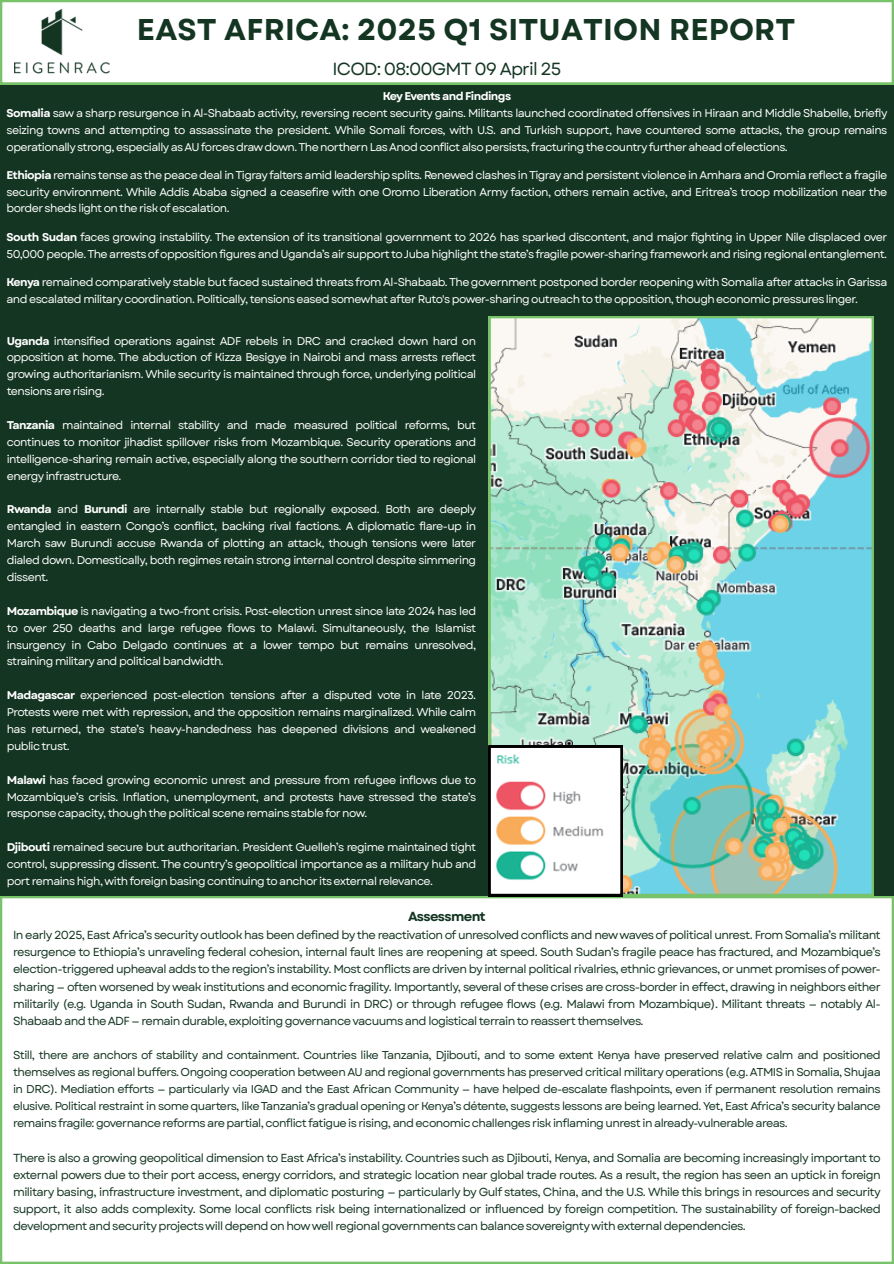
<style>
.page{position:relative;width:894px;height:1264px;background:#fff}
.page>*{position:absolute;margin:0;border:0;box-sizing:border-box;transform-origin:0 0}
.t1{font:700 30px "Garet";letter-spacing:.005em;color:#143522}
.t2{font:17.55px "Garet";letter-spacing:-.05em;color:#143522}
.t3{font:700 13.2px "Garet";letter-spacing:-.05em;color:#143522}
.t4{font:11.7px/17.1px "Garet";letter-spacing:-.05em;color:#143522;text-align:justify}
.t5{font:11.4px/17.1px "Garet";letter-spacing:-.05em;color:#143522;text-align:justify}
.t6{font:11.25px/17px "Garet";letter-spacing:-.05em;color:#fff;text-align:justify}
.t7{font:700 11.25px "Garet";letter-spacing:-.05em;color:#fff}
.s1{font-weight:700}
</style>
<div class="page">
<div style="left:0;top:0;width:893px;height:1263px;background:#143522"></div>
<div style="left:0;top:0;width:893px;height:84px;background:#fff"></div>
<img style="left:15px;top:9px;width:94px;height:67px">
<div style="left:0;top:896px;width:893px;height:367px;background:#fff"></div>
<svg style="left:488px;top:316px;width:385px;height:580px;background:#a8d4ca"></svg>
<svg style="left:488px;top:745px;width:134px;height:151px;background:#e0deda"></svg>
<p class="t1" style="left:137px;top:8px;width:660px">EAST AFRICA: 2025 Q1 SITUATION REPORT</p>
<h1 class="t2" style="left:332px;top:56px;width:230px">ICOD: 08:00GMT 09 April 25</h1>
<h2 class="t7" style="left:382px;top:88px;width:130px">Key Events and Findings</h2>
<p class="t6" style="left:7px;top:104px;width:882px"><span class="s1">Somalia</span> saw a sharp resurgence in Al-Shabaab activity, reversing recent security gains. Militants launched coordinated offensives in Hiraan and Middle Shabelle, briefly seizing towns and attempting to assassinate the president. While Somali forces, with U.S. and Turkish support, have countered some attacks, the group remains operationally strong, especially as AUforces draw down.The northern Las Anod conflict also persists, fracturing the countryfurther ahead ofelections.</p>
<p class="t6" style="left:7px;top:166px;width:882px"><span class="s1">Ethiopia</span> remains tense as the peace deal in Tigrayfalters amid leadership splits. Renewed clashes in Tigray and persistent violence in Amhara and Oromia reflect a fragile security environment. While Addis Ababa signed a ceasefire with one Oromo Liberation Army faction, others remain active, and Eritrea’s troop mobilization near the border sheds light on the risk ofescalation.</p>
<p class="t6" style="left:7px;top:228px;width:882px"><span class="s1">South Sudan</span> faces growing instability. The extension of its transitional government to 2026 has sparked discontent, and major fighting in Upper Nile displaced over<br>50,000 people.The arrests ofopposition figures and Uganda’s air support to Juba highlight the state’sfragile power-sharing framework and rising regional entanglement.</p>
<p class="t6" style="left:7px;top:273px;width:882px"><span class="s1">Kenya</span> remained comparatively stable but faced sustained threats from Al-Shabaab. The government postponed border reopening with Somalia after attacks in Garissa and escalated military coordination. Politically, tensions eased somewhat after Ruto's power-sharing outreach tothe opposition, though economic pressures linger.</p>
<p class="t6" style="left:7px;top:332px;width:471px"><span class="s1">Uganda</span> intensified operations against ADF rebels in DRC and cracked down hard on opposition at home. The abduction of Kizza Besigye in Nairobi and mass arrests reflect growing authoritarianism. While security is maintained through force, underlying political tensions are rising.</p>
<p class="t6" style="left:7px;top:416px;width:471px"><span class="s1">Tanzania</span> maintained internal stability and made measured political reforms, but continues to monitor jihadist spillover risks from Mozambique. Security operations and intelligence-sharing remain active, especially along the southern corridor tied to regional energy infrastructure.</p>
<p class="t6" style="left:7px;top:501px;width:471px"><span class="s1">Rwanda</span> and <span class="s1">Burundi</span> are internally stable but regionally exposed. Both are deeply entangled in eastern Congo’s conflict, backing rival factions. A diplomatic flare-up in March saw Burundi accuse Rwanda of plotting an attack, though tensions were later dialed down. Domestically, both regimes retain strong internal control despite simmering dissent.</p>
<p class="t6" style="left:7px;top:602px;width:471px"><span class="s1">Mozambique</span> is navigating a two-front crisis. Post-election unrest since late 2024 has led to over 250 deaths and large refugee flows to Malawi. Simultaneously, the Islamist insurgency in Cabo Delgado continues at a lower tempo but remains unresolved, straining military and political bandwidth.</p>
<p class="t6" style="left:7px;top:687px;width:471px"><span class="s1">Madagascar</span> experienced post-election tensions after a disputed vote in late 2023.<br>Protests were met with repression, and the opposition remains marginalized. While calm has returned, the state’s heavy-handedness has deepened divisions and weakened publictrust.</p>
<p class="t6" style="left:7px;top:771px;width:471px"><span class="s1">Malawi</span> has faced growing economic unrest and pressure from refugee inflows due to Mozambique’s crisis. Inflation, unemployment, and protests have stressed the state’s response capacity, though the political scene remains stablefor now.</p>
<p class="t6" style="left:7px;top:838px;width:471px"><span class="s1">Djibouti</span> remained secure but authoritarian. President Guelleh’s regime maintained tight control, suppressing dissent. The country’s geopolitical importance as a military hub and port remains high, with foreign basing continuing to anchor its external relevance.</p>
<p class="t3" style="left:408px;top:907px;width:79px">Assessment</p>
<p class="t4" style="left:13px;top:926px;width:868px">In early 2025, East Africa’s security outlook has been defined by the reactivation of unresolved conflicts and new waves of political unrest. From Somalia’s militant resurgence to Ethiopia’s unraveling federal cohesion, internal fault lines are reopening at speed. South Sudan’s fragile peace has fractured, and Mozambique’s election-triggered upheaval adds to the region’s instability. Most conflicts are driven by internal political rivalries, ethnic grievances, or unmet promises of power&shy;sharing — often worsened by weak institutions and economic fragility. Importantly, several of these crises are cross-border in effect, drawing in neighbors either militarily (e.g. Uganda in South Sudan, Rwanda and Burundi in DRC) or through refugee flows (e.g. Malawi from Mozambique). Militant threats — notably Al-Shabaab and the ADF — remain durable, exploiting governance vacuums and logistical terrain to reassert themselves.</p>
<p class="t5" style="left:13px;top:1046px;width:868px">Still, there are anchors of stability and containment. Countries like Tanzania, Djibouti, and to some extent Kenya have preserved relative calm and positioned themselves as regional buffers. Ongoing cooperation between AU and regional governments has preserved critical military operations (e.g. ATMIS in Somalia, Shujaa in DRC). Mediation efforts — particularly via IGAD and the East African Community — have helped de-escalate flashpoints, even if permanent resolution remains elusive. Political restraint in some quarters, likeTanzania’s gradual opening or Kenya’s détente, suggests lessons are being learned. Yet, East Africa’s security balance remainsfragile: governance reforms are partial, conflict fatigue is rising, and economic challenges risk inflaming unrest in already-vulnerable areas.</p>
<p class="t4" style="left:13px;top:1148px;width:868px">There is also a growing geopolitical dimension to East Africa’s instability. Countries such as Djibouti, Kenya, and Somalia are becoming increasingly important to external powers due to their port access, energy corridors, and strategic location near global trade routes. As a result, the region has seen an uptick in foreign military basing, infrastructure investment, and diplomatic posturing — particularly by Gulf states, China, and the U.S. While this brings in resources and security support, it also adds complexity. Some local conflicts risk being internationalized or influenced by foreign competition. The sustainability of foreign-backed development and security projects will depend on how well regional governments can balance sovereignty with external dependencies.</p>
</div>
